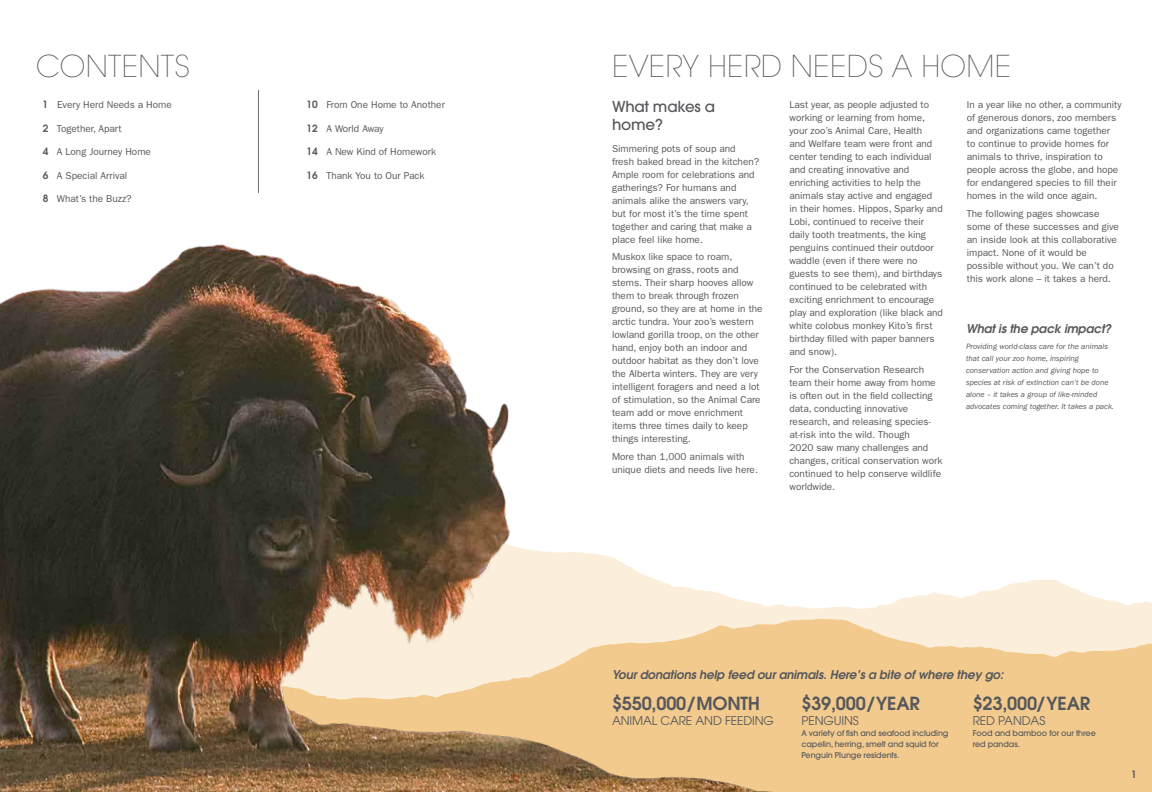
<style>
.page{position:relative;width:1152px;height:792px;background:#fff}
.page>*{position:absolute;margin:0;border:0;box-sizing:border-box;transform-origin:0 0}
.t1{font:200 30px "Avant Garde";letter-spacing:.01em;color:#57585b}
.t2{font:600 18px "Avant Garde";letter-spacing:-.01em;color:#57585b}
.t3{font:500 15px/18px "Avant Garde";letter-spacing:-.01em;color:#57585b}
.t4{font:italic 600 12px "Avant Garde";letter-spacing:-.01em;color:#57585b}
.t5{font:12px "Avant Garde";letter-spacing:-.01em;color:#57585b}
.t6{font:10px/13px "Franklin Gothic";color:#57585b}
.t7{font:600 10px "Avant Garde";color:#57585b}
.t8{font:italic 8px/12px "Franklin Gothic";color:#57585b}
.t9{font:500 8px/11px "Avant Garde";letter-spacing:-.01em;color:#57585b}
.s1{font-family:"Avant Garde";font-weight:600}
</style>
<div class="page">
<svg style="left:784px;top:579px;width:368px;height:213px;background:#f4d6a7"></svg>
<img style="left:0;top:244px;width:784px;height:548px">
<hr style="left:258px;top:90px;width:1px;height:103px;background:#6d6e70">
<h1 class="t1" style="left:36px;top:55px;width:156px">CONTENTS</h1>
<p class="t6" style="left:43px;top:99px;width:131px"><span class="s1">1</span> Every Herd Needs a Home</p>
<p class="t6" style="left:43px;top:122px;width:81px"><span class="s1">2</span> Together, Apart</p>
<p class="t6" style="left:43px;top:146px;width:110px"><span class="s1">4</span> A Long Journey Home</p>
<p class="t6" style="left:43px;top:169px;width:86px"><span class="s1">6</span> A Special Arrival</p>
<p class="t6" style="left:43px;top:193px;width:90px"><span class="s1">8</span> What’s the Buzz?</p>
<p class="t6" style="left:307px;top:99px;width:140px"><span class="s1">10</span> From One Home to Another</p>
<p class="t6" style="left:307px;top:122px;width:79px"><span class="s1">12</span> A World Away</p>
<p class="t6" style="left:307px;top:146px;width:131px"><span class="s1">14</span> A New Kind of Homework</p>
<p class="t6" style="left:307px;top:169px;width:119px"><span class="s1">16</span> Thank You to Our Pack</p>
<h1 class="t1" style="left:612px;top:55px;width:401px">EVERY HERD NEEDS A HOME</h1>
<h3 class="t3" style="left:612px;top:99px;width:105px">What makes a home?</h3>
<p class="t6" style="left:612px;top:142px;width:149px">Simmering pots of soup and fresh baked bread in the kitchen?<br>Ample room for celebrations and gatherings? For humans and animals alike the answers vary, but for most it’s the time spent together and caring that make a place feel like home.</p>
<p class="t6" style="left:612px;top:251px;width:152px">Muskox like space to roam, browsing on grass, roots and stems. Their sharp hooves allow them to break through frozen ground, so they are at home in the arctic tundra. Your zoo’s western lowland gorilla troop, on the other hand, enjoy both an indoor and outdoor habitat as they don’t love the Alberta winters. They are very intelligent foragers and need a lot of stimulation, so the Animal Care team add or move enrichment items three times daily to keep things interesting.</p>
<p class="t6" style="left:612px;top:450px;width:147px">More than 1,000 animals with unique diets and needs live here.</p>
<p class="t6" style="left:789px;top:99px;width:155px">Last year, as people adjusted to working or learning from home, your zoo’s Animal Care, Health<br>and Welfare team were front and center tending to each individual and creating innovative and enriching activities to help the animals stay active and engaged<br>in their homes. Hippos, Sparky and<br>Lobi, continued to receive their daily tooth treatments, the king penguins continued their outdoor waddle (even if there were no guests to see them), and birthdays continued to be celebrated with exciting enrichment to encourage play and exploration (like black and white colobus monkey Kito’s first birthday filled with paper banners and snow).</p>
<p class="t6" style="left:789px;top:363px;width:155px">For the Conservation Research team their home away from home is often out in the field collecting data, conducting innovative research, and releasing species&shy;at-risk into the wild. Though<br>2020 saw many challenges and changes, critical conservation work continued to help conserve wildlife worldwide.</p>
<p class="t6" style="left:967px;top:99px;width:156px">In a year like no other, a community of generous donors, zoo members and organizations came together<br>to continue to provide homes for animals to thrive, inspiration to people across the globe, and hope for endangered species to fill their homes in the wild once again.</p>
<p class="t6" style="left:967px;top:207px;width:154px">The following pages showcase some of these successes and give an inside look at this collaborative impact. None of it would be possible without you. We can’t do this work alone – it takes a herd.</p>
<p class="t4" style="left:966px;top:324px;width:147px">What is the pack impact?</p>
<p class="t8" style="left:966px;top:341px;width:149px">Providing world-class care for the animals that call your zoo home, inspiring conservation action and giving hope to species at risk of extinction can’t be done alone – it takes a group of like-minded advocates coming together. It takes a pack.</p>
<p class="t4" style="left:612px;top:669px;width:393px">Your donations help feed our animals. Here’s a bite of where they go:</p>
<h2 class="t2" style="left:612px;top:694px;width:150px">$550,000/MONTH</h2>
<p class="t5" style="left:612px;top:715px;width:163px">ANIMAL CARE AND FEEDING</p>
<h2 class="t2" style="left:801px;top:694px;width:120px">$39,000/YEAR</h2>
<p class="t5" style="left:801px;top:715px;width:59px">PENGUINS</p>
<p class="t9" style="left:801px;top:728px;width:149px">A variety of fish and seafood including capelin, herring, smelt and squid for<br>Penguin Plunge residents.</p>
<h2 class="t2" style="left:973px;top:694px;width:119px">$23,000/YEAR</h2>
<p class="t5" style="left:973px;top:715px;width:74px">RED PANDAS</p>
<p class="t9" style="left:973px;top:728px;width:125px">Food and bamboo for our three red pandas.</p>
<p class="t7" style="left:1131px;top:769px;width:7px">1</p>
</div>
